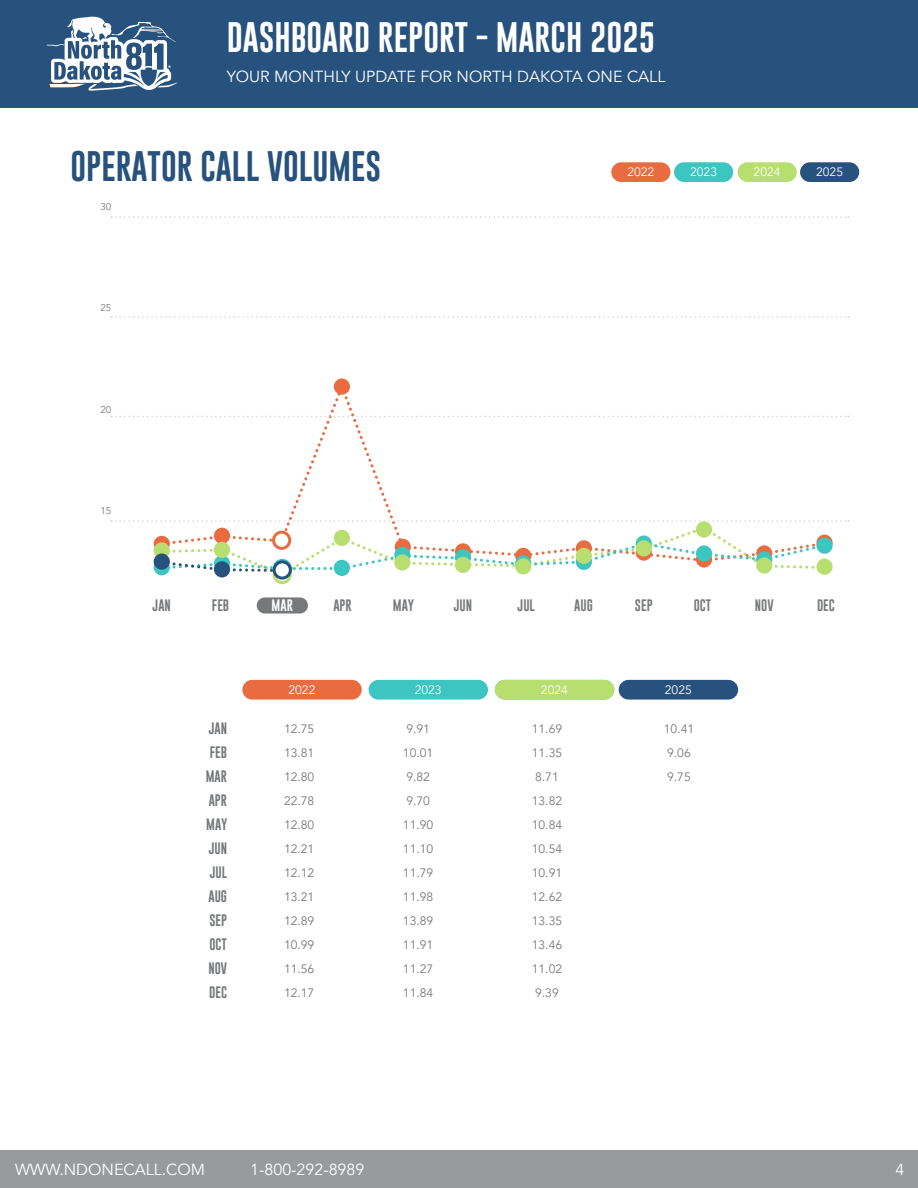
<style>
.page{position:relative;width:918px;height:1188px;background:#fff}
.page>*{position:absolute;margin:0;border:0;box-sizing:border-box;transform-origin:0 0}
.t1{font:31.2px "Gobold";color:#fff}
.t2{font:31.2px "Gobold";color:#27527d}
.t3{font:16.05px "Avenir";color:#fff}
.t4{font:12.15px "Avenir";color:#76787a}
.t5{font:12.15px "Gobold";color:#76787a}
.t6{font:12.15px "Avenir";color:#fff}
.t7{font:12.15px "Gobold";color:#787a7a}
.t8{font:12.15px "Gobold";color:#fff}
.t9{font:9.75px "Avenir";color:#76787a}
</style>
<div class="page">
<div style="left:257px;top:597px;width:51px;height:17px;background:#76787a;border-radius:8px"></div>
<svg style="left:111px;top:216px;width:738px;height:2px"></svg>
<svg style="left:111px;top:316px;width:738px;height:2px"></svg>
<div style="left:0;top:0;width:918px;height:107px;background:#27527d"></div>
<div style="left:0;top:1150px;width:918px;height:38px;background:#989a9c"></div>
<svg style="left:47px;top:16px;width:131px;height:75px"></svg>
<div style="left:242px;top:680px;width:120px;height:20px;background:#e96c41;border-radius:10px"></div>
<div style="left:619px;top:680px;width:119px;height:20px;background:#27527d;border-radius:10px"></div>
<div style="left:369px;top:680px;width:119px;height:20px;background:#3dc5c1;border-radius:10px"></div>
<div style="left:334px;top:379px;width:16px;height:16px;background:#e96c41;border-radius:50%"></div>
<div style="left:495px;top:680px;width:119px;height:20px;background:#b8de6f;border-radius:10px"></div>
<div style="left:273px;top:565px;width:19px;height:19px;border:3px solid #b8de6f;border-radius:50%"></div>
<div style="left:674px;top:162px;width:59px;height:20px;background:#3dc5c1;border-radius:10px"></div>
<div style="left:738px;top:162px;width:59px;height:20px;background:#b8de6f;border-radius:10px"></div>
<div style="left:800px;top:162px;width:59px;height:20px;background:#27527d;border-radius:10px"></div>
<div style="left:611px;top:162px;width:59px;height:20px;background:#e96c41;border-radius:10px"></div>
<svg style="left:111px;top:385px;width:738px;height:192px"></svg>
<div style="left:214px;top:561px;width:16px;height:16px;background:#27527d;border-radius:50%"></div>
<svg style="left:274px;top:562px;width:16px;height:16px"></svg>
<div style="left:273px;top:560px;width:19px;height:20px;border:3px solid #27527d;border-radius:50%"></div>
<p class="t1" style="left:227px;top:17px;width:430px">DASHBOARD REPORT - MARCH 2025</p>
<p class="t3" style="left:227px;top:67px;width:440px">YOUR MONTHLY UPDATE FOR NORTH DAKOTA ONE CALL</p>
<p class="t2" style="left:70px;top:146px;width:312px">OPERATOR CALL VOLUMES</p>
<p class="t9" style="left:100px;top:201px;width:12px">30</p>
<p class="t9" style="left:100px;top:302px;width:12px">25</p>
<p class="t9" style="left:100px;top:404px;width:12px">20</p>
<p class="t9" style="left:100px;top:505px;width:12px">15</p>
<p class="t6" style="left:627px;top:165px;width:29px">2022</p>
<p class="t6" style="left:690px;top:165px;width:29px">2023</p>
<p class="t6" style="left:754px;top:165px;width:29px">2024</p>
<p class="t6" style="left:816px;top:165px;width:29px">2025</p>
<p class="t5" style="left:153px;top:597px;width:20px">JAN</p>
<p class="t5" style="left:212px;top:597px;width:19px">FEB</p>
<p class="t8" style="left:272px;top:597px;width:23px">MAR</p>
<p class="t5" style="left:333px;top:597px;width:20px">APR</p>
<p class="t5" style="left:393px;top:598px;width:23px">MAY</p>
<p class="t5" style="left:454px;top:597px;width:20px">JUN</p>
<p class="t5" style="left:518px;top:597px;width:19px">JUL</p>
<p class="t7" style="left:694px;top:597px;width:19px">OCT</p>
<p class="t7" style="left:755px;top:597px;width:20px">NOV</p>
<p class="t7" style="left:817px;top:597px;width:19px">DEC</p>
<p class="t7" style="left:574px;top:597px;width:20px">AUG</p>
<p class="t7" style="left:635px;top:598px;width:19px">SEP</p>
<p class="t5" style="left:209px;top:721px;width:20px">JAN</p>
<p class="t5" style="left:210px;top:745px;width:19px">FEB</p>
<p class="t5" style="left:206px;top:769px;width:23px">MAR</p>
<p class="t5" style="left:209px;top:793px;width:20px">APR</p>
<p class="t5" style="left:206px;top:817px;width:23px">MAY</p>
<p class="t5" style="left:209px;top:841px;width:20px">JUN</p>
<p class="t5" style="left:210px;top:865px;width:19px">JUL</p>
<p class="t5" style="left:208px;top:889px;width:20px">AUG</p>
<p class="t5" style="left:209px;top:913px;width:19px">SEP</p>
<p class="t5" style="left:209px;top:937px;width:19px">OCT</p>
<p class="t5" style="left:208px;top:961px;width:20px">NOV</p>
<p class="t5" style="left:209px;top:985px;width:19px">DEC</p>
<p class="t6" style="left:288px;top:682px;width:29px">2022</p>
<p class="t6" style="left:665px;top:682px;width:29px">2025</p>
<p class="t4" style="left:284px;top:722px;width:32px">12.75</p>
<p class="t4" style="left:284px;top:746px;width:32px">13.81</p>
<p class="t4" style="left:284px;top:770px;width:32px">12.80</p>
<p class="t4" style="left:284px;top:794px;width:32px">22.78</p>
<p class="t4" style="left:284px;top:818px;width:32px">12.80</p>
<p class="t4" style="left:284px;top:842px;width:32px">12.21</p>
<p class="t4" style="left:284px;top:866px;width:32px">12.12</p>
<p class="t4" style="left:284px;top:890px;width:32px">13.21</p>
<p class="t4" style="left:284px;top:914px;width:32px">12.89</p>
<p class="t4" style="left:284px;top:938px;width:32px">10.99</p>
<p class="t4" style="left:284px;top:962px;width:32px">11.56</p>
<p class="t4" style="left:284px;top:986px;width:32px">12.17</p>
<p class="t6" style="left:415px;top:682px;width:29px">2023</p>
<p class="t6" style="left:541px;top:682px;width:29px">2023</p>
<p class="t6" style="left:561px;top:682px;width:8px">4</p>
<p class="t4" style="left:406px;top:722px;width:25px">9.91</p>
<p class="t4" style="left:403px;top:746px;width:32px">10.01</p>
<p class="t4" style="left:406px;top:770px;width:25px">9.82</p>
<p class="t4" style="left:406px;top:794px;width:25px">9.70</p>
<p class="t4" style="left:403px;top:818px;width:32px">11.90</p>
<p class="t4" style="left:403px;top:842px;width:32px">11.10</p>
<p class="t4" style="left:403px;top:866px;width:32px">11.79</p>
<p class="t4" style="left:403px;top:890px;width:32px">11.98</p>
<p class="t4" style="left:403px;top:914px;width:32px">13.89</p>
<p class="t4" style="left:403px;top:938px;width:32px">11.91</p>
<p class="t4" style="left:403px;top:962px;width:32px">11.27</p>
<p class="t4" style="left:403px;top:986px;width:32px">11.84</p>
<p class="t4" style="left:532px;top:722px;width:32px">11.69</p>
<p class="t4" style="left:532px;top:746px;width:32px">11.35</p>
<p class="t4" style="left:535px;top:770px;width:25px">8.71</p>
<p class="t4" style="left:532px;top:794px;width:32px">13.82</p>
<p class="t4" style="left:532px;top:818px;width:32px">10.84</p>
<p class="t4" style="left:532px;top:842px;width:32px">10.54</p>
<p class="t4" style="left:532px;top:866px;width:32px">10.91</p>
<p class="t4" style="left:532px;top:890px;width:32px">12.62</p>
<p class="t4" style="left:532px;top:914px;width:32px">13.35</p>
<p class="t4" style="left:532px;top:938px;width:32px">13.46</p>
<p class="t4" style="left:532px;top:962px;width:32px">11.02</p>
<p class="t4" style="left:535px;top:986px;width:25px">9.39</p>
<p class="t4" style="left:664px;top:722px;width:32px">10.41</p>
<p class="t4" style="left:667px;top:746px;width:25px">9.06</p>
<p class="t4" style="left:667px;top:770px;width:25px">9.75</p>
<p class="t3" style="left:15px;top:1160px;width:192px">WWW.NDONECALL.COM</p>
<p class="t3" style="left:250px;top:1160px;width:116px">1-800-292-8989</p>
<p class="t3" style="left:896px;top:1160px;width:10px">4</p>
</div>
